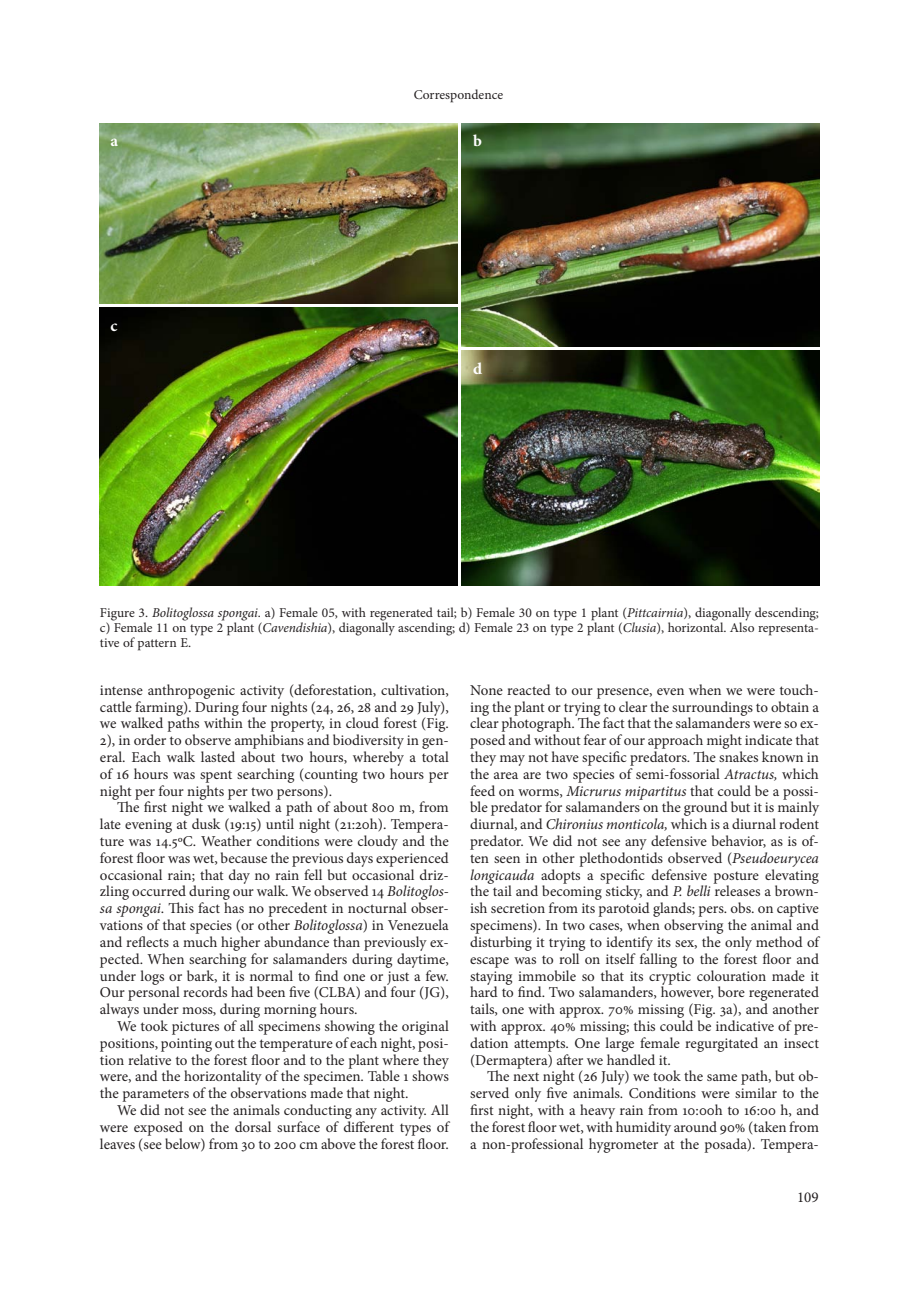
<style>
.page{position:relative;width:919px;height:1289px;background:#fff}
.page>*{position:absolute;margin:0;border:0;box-sizing:border-box;transform-origin:0 0}
.Bildunterschrift{font:700 16.5px "Minion Pro";color:#fff}
.Fließtext_neu_10_pt{font:15px/16.8px "Minion Pro";letter-spacing:-.005em;color:#231f20;text-align:justify}
.Bildunterschrift-2{font:13.5px/15.1px "Minion Pro";color:#231f20;text-align:justify}
.Lauftitel{font:13.5px "Minion Pro";color:#231f20}
.s1{font-style:italic}
</style>
<div class="page">
<img style="left:100px;top:123px;width:357px;height:180px">
<img style="left:461px;top:123px;width:358px;height:223px">
<img style="left:100px;top:308px;width:357px;height:277px">
<img style="left:461px;top:350px;width:358px;height:235px">
<p class="Lauftitel" style="left:413px;top:86px;width:91px">Correspondence</p>
<p class="Bildunterschrift" style="left:111px;top:129px;width:9px">a</p>
<p class="Bildunterschrift" style="left:473px;top:129px;width:10px">b</p>
<p class="Bildunterschrift" style="left:111px;top:314px;width:8px">c</p>
<p class="Bildunterschrift" style="left:473px;top:357px;width:11px">d</p>
<p class="Bildunterschrift-2" style="left:100px;top:605px;width:720px">Figure 3. <span class="s1">Bolitoglossa spongai</span>. a) Female 05, with regenerated tail; b) Female 30 on type 1 plant (<span class="s1">Pittcairnia</span>), diagonally descending; c) Female 11 on type 2 plant (<span class="s1">Cavendishia</span>), diagonally ascending; d) Female 23 on type 2 plant (<span class="s1">Clusia</span>), horizontal. Also representa&shy;tive of pattern E.</p>
<p class="Fließtext_neu_10_pt" style="left:100px;top:681px;width:350px">intense anthropogenic activity (deforestation, cultivation, cattle farming). During four nights (24, 26, 28 and 29 July), we walked paths within the property, in cloud forest (Fig.<br>2), in order to observe amphibians and biodiversity in gen&shy;eral. Each walk lasted about two hours, whereby a total of 16 hours was spent searching (counting two hours per night per four nights per two persons).</p>
<p class="Fließtext_neu_10_pt" style="left:100px;top:799px;width:350px;text-indent:17px">The first night we walked a path of about 800 m, from late evening at dusk (19:15) until night (21:20h). Tempera&shy;ture was 14.5ºC. Weather conditions were cloudy and the forest floor was wet, because the previous days experienced occasional rain; that day no rain fell but occasional driz&shy;zling occurred during our walk. We observed 14 <span class="s1">Bolitoglos&shy;sa spongai</span>. This fact has no precedent in nocturnal obser&shy;vations of that species (or other <span class="s1">Bolitoglossa</span>) in Venezuela and reflects a much higher abundance than previously ex&shy;pected. When searching for salamanders during daytime, under logs or bark, it is normal to find one or just a few.<br>Our personal records had been five (CLBA) and four (JG), always under moss, during morning hours.</p>
<p class="Fließtext_neu_10_pt" style="left:100px;top:1017px;width:350px;text-indent:17px">We took pictures of all specimens showing the original positions, pointing out the temperature of each night, posi&shy;tion relative to the forest floor and to the plant where they were, and the horizontality of the specimen. Table 1 shows the parameters of the observations made that night.</p>
<p class="Fließtext_neu_10_pt" style="left:100px;top:1101px;width:350px;text-indent:17px">We did not see the animals conducting any activity. All were exposed on the dorsal surface of different types of leaves (see below) from 30 to 200 cm above the forest floor.</p>
<p class="Fließtext_neu_10_pt" style="left:470px;top:681px;width:350px">None reacted to our presence, even when we were touch&shy;ing the plant or trying to clear the surroundings to obtain a clear photograph. The fact that the salamanders were so ex&shy;posed and without fear of our approach might indicate that they may not have specific predators. The snakes known in the area are two species of semi-fossorial <span class="s1">Atractus,</span> which feed on worms, <span class="s1">Micrurus mipartitus</span> that could be a possi&shy;ble predator for salamanders on the ground but it is mainly diurnal, and <span class="s1">Chironius monticola,</span> which is a diurnal rodent predator. We did not see any defensive behavior, as is of&shy;ten seen in other plethodontids observed (<span class="s1">Pseudoeurycea longicauda</span> adopts a specific defensive posture elevating the tail and becoming sticky, and <span class="s1">P. belli</span> releases a brown&shy;ish secretion from its parotoid glands; pers. obs. on captive specimens). In two cases, when observing the animal and disturbing it trying to identify its sex, the only method of escape was to roll on itself falling to the forest floor and staying immobile so that its cryptic colouration made it hard to find. Two salamanders, however, bore regenerated tails, one with approx. 70% missing (Fig. 3a), and another with approx. 40% missing; this could be indicative of pre&shy;dation attempts. One large female regurgitated an insect (Dermaptera) after we handled it.</p>
<p class="Fließtext_neu_10_pt" style="left:470px;top:1068px;width:350px;text-indent:17px">The next night (26 July) we took the same path, but ob&shy;served only five animals. Conditions were similar to the first night, with a heavy rain from 10:00h to 16:00 h, and the forest floor wet, with humidity around 90% (taken from a non-professional hygrometer at the posada). Tempera-</p>
<p class="Fließtext_neu_10_pt" style="left:797px;top:1188px;width:23px">109</p>
</div>
